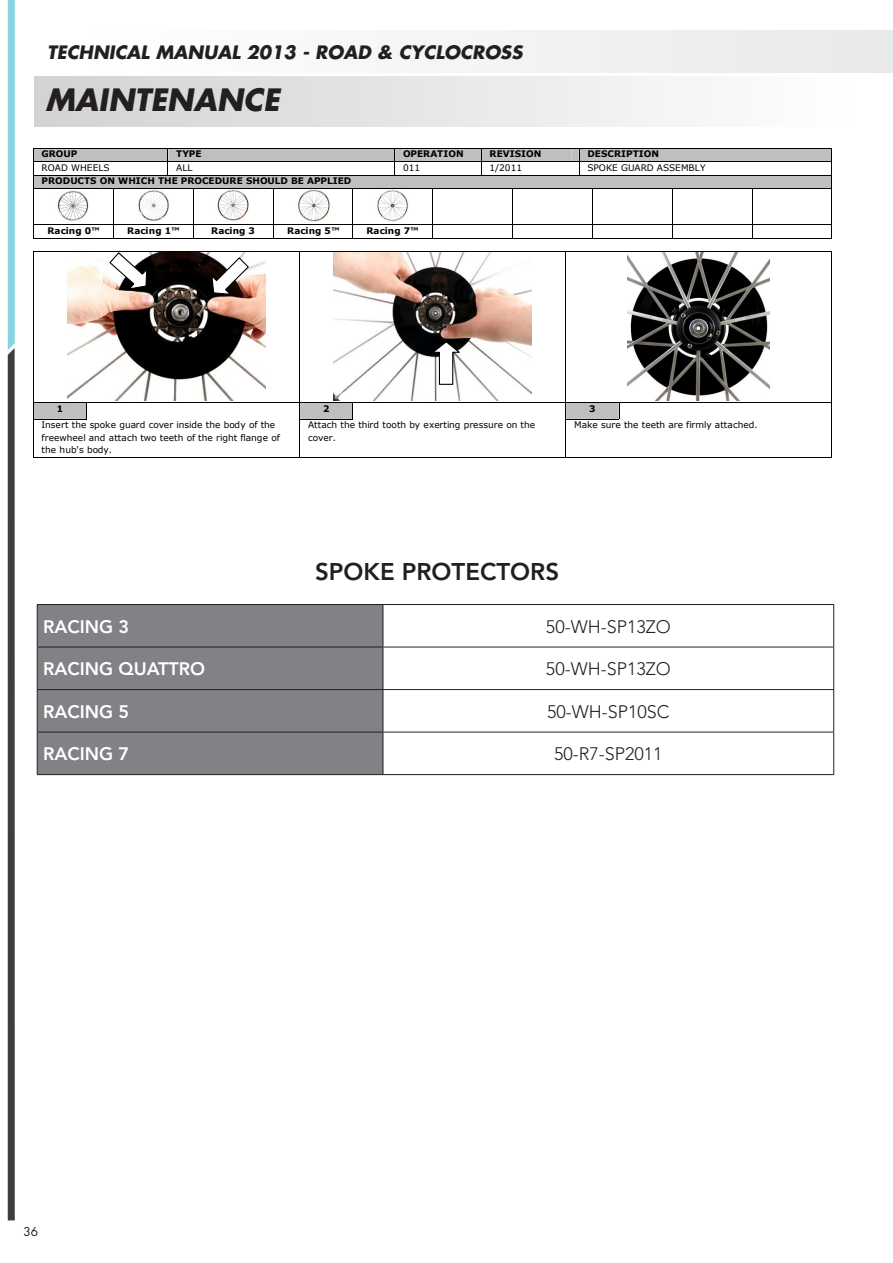
<style>
.page{position:relative;width:893px;height:1263px;background:#fff}
.page>*{position:absolute;margin:0;border:0;box-sizing:border-box;transform-origin:0 0}
.t1{font:italic 700 30px "Futura";color:#231f20}
.t2{font:800 24px "Avenir";color:#231f20}
.Filetti{font:300 18px "Avenir";color:#231f20}
.t3{font:italic 700 18px "Futura";color:#231f20}
.Filetti-2{font:800 18px "Avenir";color:#fff}
.t4{font:12px "Futura";color:#231f20}
.t5{font:9px/12.6px "Verdana";letter-spacing:.005em;color:#000}
.t6{font:700 9px "Verdana";color:#000}
</style>
<div class="page">
<svg style="left:8px;top:0;width:7px;height:1220px;background:#5a6f74"></svg>
<div style="left:34px;top:77px;width:825px;height:49px;background:linear-gradient(to right,#d1d2d4,#fff)"></div>
<div style="left:73px;top:30px;width:820px;height:43px;background:#f3f4f4"></div>
<svg style="left:33px;top:148px;width:799px;height:91px"></svg>
<svg style="left:33px;top:251px;width:799px;height:207px"></svg>
<div style="left:38px;top:605px;width:345px;height:169px;background:#808285"></div>
<hr style="left:37px;top:604px;width:346px;height:1px;background:#231f20">
<hr style="left:37px;top:605px;width:1px;height:42px;background:#231f20">
<hr style="left:383px;top:604px;width:451px;height:1px;background:#231f20">
<hr style="left:383px;top:605px;width:1px;height:42px;background:#231f20">
<hr style="left:833px;top:605px;width:1px;height:42px;background:#231f20">
<hr style="left:37px;top:647px;width:346px;height:1px;background:#231f20">
<hr style="left:37px;top:647px;width:1px;height:42px;background:#231f20">
<hr style="left:383px;top:647px;width:451px;height:1px;background:#231f20">
<hr style="left:383px;top:647px;width:1px;height:42px;background:#231f20">
<hr style="left:833px;top:647px;width:1px;height:42px;background:#231f20">
<hr style="left:37px;top:689px;width:346px;height:1px;background:#231f20">
<hr style="left:37px;top:690px;width:1px;height:42px;background:#231f20">
<hr style="left:383px;top:689px;width:451px;height:1px;background:#231f20">
<hr style="left:383px;top:690px;width:1px;height:42px;background:#231f20">
<hr style="left:833px;top:690px;width:1px;height:42px;background:#231f20">
<hr style="left:37px;top:732px;width:346px;height:1px;background:#231f20">
<hr style="left:37px;top:732px;width:1px;height:42px;background:#231f20">
<hr style="left:383px;top:732px;width:451px;height:1px;background:#231f20">
<hr style="left:383px;top:732px;width:1px;height:42px;background:#231f20">
<hr style="left:833px;top:732px;width:1px;height:42px;background:#231f20">
<hr style="left:37px;top:774px;width:346px;height:1px;background:#231f20">
<hr style="left:383px;top:774px;width:451px;height:1px;background:#231f20">
<h3 class="t3" style="left:47px;top:39px;width:477px">TECHNICAL MANUAL 2013 - ROAD &amp; CYCLOCROSS</h3>
<p class="t1" style="left:45px;top:79px;width:236px">MAINTENANCE</p>
<p class="t6" style="left:42px;top:148px;width:37px">GROUP</p>
<p class="t6" style="left:176px;top:148px;width:27px">TYPE</p>
<p class="t6" style="left:403px;top:148px;width:62px">OPERATION</p>
<p class="t6" style="left:489px;top:148px;width:53px">REVISION</p>
<p class="t6" style="left:587px;top:148px;width:73px">DESCRIPTION</p>
<p class="t5" style="left:42px;top:161px;width:70px">ROAD WHEELS</p>
<p class="t5" style="left:176px;top:161px;width:18px">ALL</p>
<p class="t5" style="left:403px;top:161px;width:19px">011</p>
<p class="t5" style="left:489px;top:161px;width:34px">1/2011</p>
<p class="t5" style="left:587px;top:161px;width:120px">SPOKE GUARD ASSEMBLY</p>
<p class="t6" style="left:42px;top:174px;width:311px">PRODUCTS ON WHICH THE PROCEDURE SHOULD BE APPLIED</p>
<p class="t6" style="left:47px;top:224px;width:54px">Racing 0™</p>
<p class="t6" style="left:127px;top:224px;width:54px">Racing 1™</p>
<p class="t6" style="left:211px;top:224px;width:45px">Racing 3</p>
<p class="t6" style="left:287px;top:224px;width:54px">Racing 5™</p>
<p class="t6" style="left:366px;top:224px;width:54px">Racing 7™</p>
<p class="t6" style="left:57px;top:402px;width:8px">1</p>
<p class="t6" style="left:323px;top:402px;width:8px">2</p>
<p class="t6" style="left:589px;top:402px;width:8px">3</p>
<p class="t5" style="left:42px;top:419px;width:240px">Insert the spoke guard cover inside the body of the freewheel and attach two teeth of the right flange of the hub's body.</p>
<p class="t5" style="left:308px;top:419px;width:229px">Attach the third tooth by exerting pressure on the cover.</p>
<p class="t5" style="left:574px;top:419px;width:185px">Make sure the teeth are firmly attached.</p>
<p class="t2" style="left:315px;top:557px;width:245px">SPOKE PROTECTORS</p>
<p class="Filetti-2" style="left:43px;top:616px;width:87px">RACING 3</p>
<p class="Filetti" style="left:546px;top:616px;width:126px">50-WH-SP13ZO</p>
<p class="Filetti-2" style="left:43px;top:658px;width:163px">RACING QUATTRO</p>
<p class="Filetti" style="left:546px;top:658px;width:126px">50-WH-SP13ZO</p>
<p class="Filetti-2" style="left:43px;top:701px;width:87px">RACING 5</p>
<p class="Filetti" style="left:547px;top:701px;width:124px">50-WH-SP10SC</p>
<p class="Filetti-2" style="left:43px;top:743px;width:87px">RACING 7</p>
<p class="Filetti" style="left:554px;top:743px;width:110px">50-R7-SP2011</p>
<h3 class="t4" style="left:23px;top:1223px;width:16px">36</h3>
</div>
